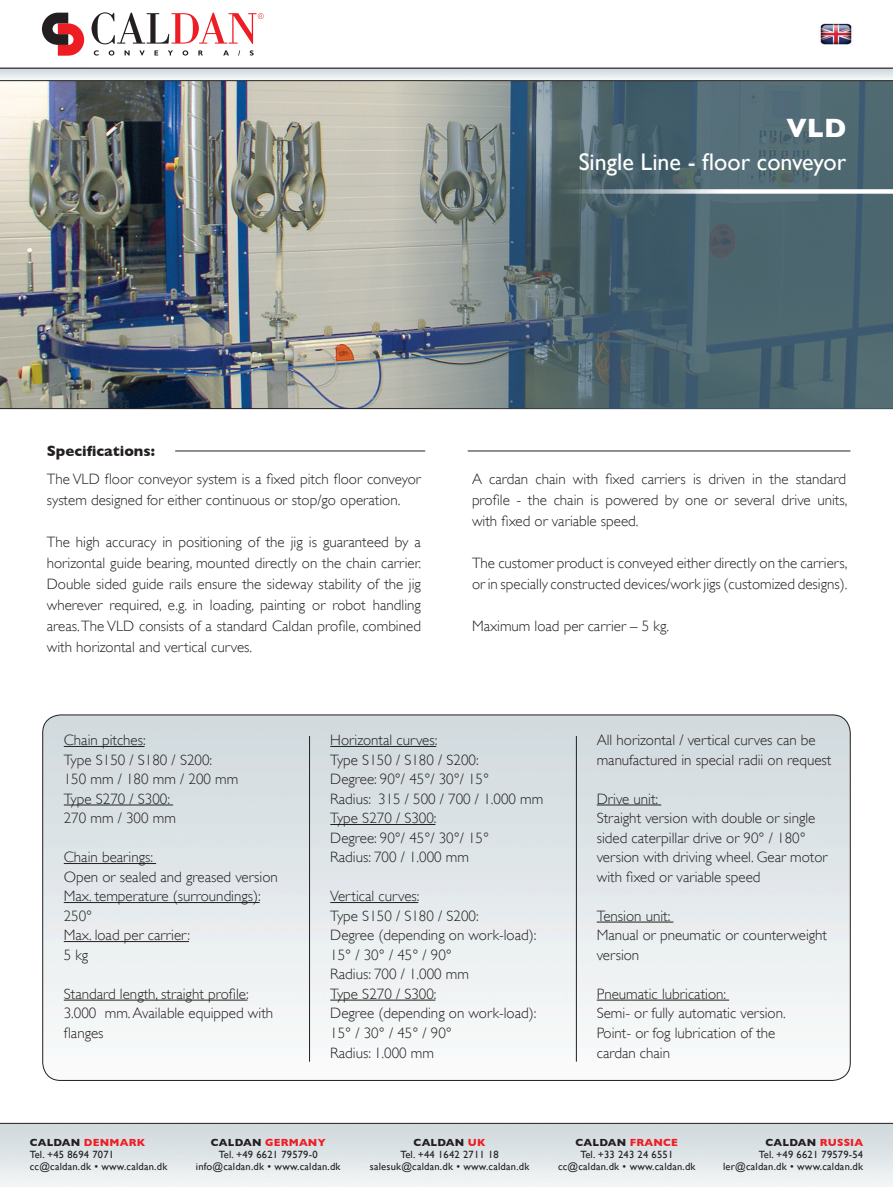
<style>
.page{position:relative;width:893px;height:1187px;background:#fff}
.page>*{position:absolute;margin:0;border:0;box-sizing:border-box;transform-origin:0 0}
.rubrik{font:700 27px "Gill Sans";color:#fff}
.rubrik-2{font:24px "Gill Sans";color:#fff}
.txt{font:300 15px/19.5px "Gill Sans";color:#231f20}
.txt-2{font:700 15px "Gill Sans";color:#231f20}
.t1{font:10.5px/12px "Gill Sans";letter-spacing:.02em;color:#231f20;text-align:center}
.s1{font-weight:700}
.s2{font-weight:700;color:#ee1d23}
</style>
<div class="page">
<img style="left:0;top:81px;width:893px;height:328px">
<svg style="left:395px;top:81px;width:498px;height:327px;background:#5c7179"></svg>
<img style="left:820px;top:23px;width:32px;height:22px">
<svg style="left:94px;top:50px;width:5px;height:6px"></svg>
<svg style="left:109px;top:50px;width:5px;height:6px"></svg>
<svg style="left:125px;top:50px;width:5px;height:5px"></svg>
<svg style="left:139px;top:50px;width:6px;height:6px"></svg>
<svg style="left:154px;top:50px;width:4px;height:5px"></svg>
<svg style="left:168px;top:50px;width:5px;height:5px"></svg>
<svg style="left:182px;top:50px;width:6px;height:6px"></svg>
<svg style="left:198px;top:50px;width:5px;height:5px"></svg>
<svg style="left:223px;top:50px;width:6px;height:5px"></svg>
<svg style="left:250px;top:50px;width:4px;height:6px"></svg>
<svg style="left:42px;top:13px;width:42px;height:43px"></svg>
<svg style="left:92px;top:12px;width:172px;height:32px"></svg>
<svg style="left:0;top:1123px;width:893px;height:63px;background:#dde3e5"></svg>
<svg style="left:0;top:68px;width:893px;height:13px"></svg>
<hr style="left:175px;top:450px;width:250px;height:1px;background:#231f20">
<hr style="left:468px;top:450px;width:382px;height:1px;background:#231f20">
<img style="left:43px;top:715px;width:807px;height:365px">
<hr style="left:309px;top:736px;width:1px;height:325px;background:#231f20">
<hr style="left:576px;top:736px;width:1px;height:325px;background:#231f20">
<svg style="left:557px;top:189px;width:336px;height:5px"></svg>
<hr style="left:64px;top:746px;width:81px;height:1px;background:#231f20">
<hr style="left:64px;top:804px;width:109px;height:1px;background:#231f20">
<hr style="left:64px;top:863px;width:92px;height:1px;background:#231f20">
<hr style="left:64px;top:902px;width:196px;height:1px;background:#231f20">
<hr style="left:64px;top:941px;width:125px;height:1px;background:#231f20">
<hr style="left:64px;top:999px;width:183px;height:1px;background:#231f20">
<hr style="left:330px;top:746px;width:106px;height:1px;background:#231f20">
<hr style="left:330px;top:824px;width:105px;height:1px;background:#231f20">
<hr style="left:330px;top:902px;width:88px;height:1px;background:#231f20">
<hr style="left:330px;top:999px;width:105px;height:1px;background:#231f20">
<hr style="left:597px;top:804px;width:64px;height:1px;background:#231f20">
<hr style="left:597px;top:921px;width:76px;height:1px;background:#231f20">
<hr style="left:597px;top:999px;width:132px;height:1px;background:#231f20">
<p class="rubrik" style="left:786px;top:112px;width:61px">VLD</p>
<p class="rubrik-2" style="left:579px;top:147px;width:269px">Single Line - floor conveyor</p>
<p class="txt-2" style="left:47px;top:442px;width:110px">Specifications:</p>
<p class="txt" style="left:47px;top:468px;width:376px;line-height:21px">The VLD floor conveyor system is a fixed pitch floor conveyor system designed for either continuous or stop/go operation.</p>
<p class="txt" style="left:47px;top:531px;width:376px;line-height:21px;text-align:justify">The high accuracy in positioning of the jig is guaranteed by a horizontal guide bearing, mounted directly on the chain carrier.<br>Double sided guide rails ensure the sideway stability of the jig wherever required, e.g. in loading, painting or robot handling areas. The VLD consists of a standard Caldan profile, combined with horizontal and vertical curves.</p>
<p class="txt" style="left:472px;top:468px;width:377px;line-height:21px;text-align:justify">A cardan chain with fixed carriers is driven in the standard profile - the chain is powered by one or several drive units, with fixed or variable speed.</p>
<p class="txt" style="left:472px;top:552px;width:377px;line-height:21px">The customer product is conveyed either directly on the carriers, or in specially constructed devices/work jigs (customized designs).</p>
<p class="txt" style="left:472px;top:616px;width:199px">Maximum load per carrier – 5 kg.</p>
<p class="txt" style="left:64px;top:730px;width:176px">Chain pitches:<br>Type S150 / S180 / S200:<br>150 mm / 180 mm / 200 mm<br>Type S270 / S300:<br>270 mm / 300 mm</p>
<p class="txt" style="left:64px;top:847px;width:216px">Chain bearings:<br>Open or sealed and greased version<br>Max. temperature (surroundings):<br>250°<br>Max. load per carrier:<br>5 kg</p>
<p class="txt" style="left:64px;top:984px;width:211px">Standard length, straight profile:<br>3.000 mm. Available equipped with flanges</p>
<p class="txt" style="left:330px;top:730px;width:215px">Horizontal curves:<br>Type S150 / S180 / S200:<br>Degree: 90°/ 45°/ 30°/ 15°<br>Radius: 315 / 500 / 700 / 1.000 mm<br>Type S270 / S300:<br>Degree: 90°/ 45°/ 30°/ 15°<br>Radius: 700 / 1.000 mm</p>
<p class="txt" style="left:330px;top:886px;width:91px">Vertical curves:</p>
<p class="txt" style="left:330px;top:906px;width:208px">Type S150 / S180 / S200:<br>Degree (depending on work-load):<br>15° / 30° / 45° / 90°</p>
<p class="txt" style="left:330px;top:964px;width:140px">Radius: 700 / 1.000 mm</p>
<p class="txt" style="left:330px;top:984px;width:208px">Type S270 / S300:<br>Degree (depending on work-load):<br>15° / 30° / 45° / 90°<br>Radius: 1.000 mm</p>
<p class="txt" style="left:597px;top:730px;width:236px">All horizontal / vertical curves can be manufactured in special radii on request</p>
<p class="txt" style="left:597px;top:789px;width:232px">Drive unit:<br>Straight version with double or single sided caterpillar drive or 90° / 180° version with driving wheel. Gear motor with fixed or variable speed</p>
<p class="txt" style="left:597px;top:906px;width:232px">Tension unit:<br>Manual or pneumatic or counterweight version</p>
<p class="txt" style="left:597px;top:984px;width:191px">Pneumatic lubrication:<br>Semi- or fully automatic version.<br>Point- or fog lubrication of the cardan chain</p>
<p class="t1" style="left:30px;top:1135px;width:139px;text-align:left"><span class="s1">CALDAN</span> <span class="s2">DENMARK<br></span>Tel. +45 8694 7071 cc@caldan.dk • www.caldan.dk</p>
<p class="t1" style="left:370px;top:1135px;width:161px"><span class="s1">CALDAN</span> <span class="s2">UK<br></span>Tel. +44 1642 2711 18 salesuk@caldan.dk • www.caldan.dk</p>
<p class="t1" style="left:196px;top:1135px;width:146px"><span class="s1">CALDAN</span> <span class="s2">GERMANY<br></span>Tel. +49 6621 79579-0 info@caldan.dk • www.caldan.dk</p>
<p class="t1" style="left:723px;top:1135px;width:142px;text-align:right"><span class="s1">CALDAN</span> <span class="s2">RUSSIA<br></span>Tel. +49 6621 79579-54 ler@caldan.dk • www.caldan.dk</p>
<p class="t1" style="left:558px;top:1135px;width:139px"><span class="s1">CALDAN</span> <span class="s2">FRANCE<br></span>Tel. +33 243 24 6551 cc@caldan.dk • www.caldan.dk</p>
</div>
